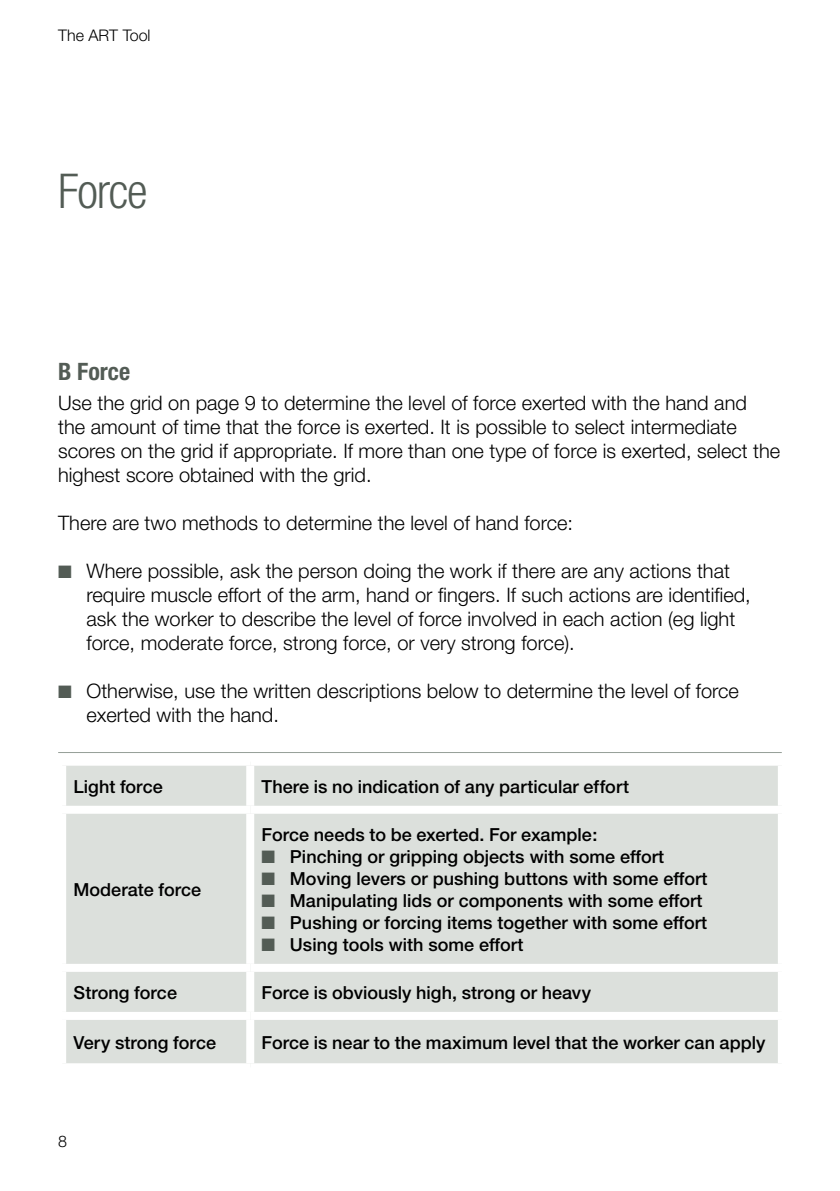
<style>
.page{position:relative;width:840px;height:1191px;background:#fff}
.page>*{position:absolute;margin:0;border:0;box-sizing:border-box;transform-origin:0 0}
.t1{font:300 condensed 48px "Helvetica Neue";letter-spacing:-.025em;color:#535c55}
.t2{font:700 condensed 24px "Helvetica Neue";color:#535c55}
.t3{font:300 20px/24px "Helvetica Neue";color:#000}
.t4{font:500 18px/22px "Helvetica Neue";color:#000}
.t5{font:18px/22px "Zapf Dingbats ITC";color:#535c55;text-align:justify}
.t6{font:300 16px "Helvetica Neue";color:#000}
.s1{color:#535c55}
</style>
<div class="page">
<hr style="left:58px;top:752px;width:723px;height:1px;background:#969f98">
<div style="left:66px;top:765px;width:711px;height:298px;background:#dce0dc"></div>
<div style="left:246px;top:765px;width:8px;height:40px;background:#fff"></div>
<div style="left:58px;top:805px;width:192px;height:8px;background:#fff"></div>
<div style="left:250px;top:805px;width:535px;height:8px;background:#fff"></div>
<div style="left:246px;top:813px;width:8px;height:150px;background:#fff"></div>
<div style="left:58px;top:963px;width:192px;height:8px;background:#fff"></div>
<div style="left:250px;top:963px;width:535px;height:8px;background:#fff"></div>
<div style="left:246px;top:971px;width:8px;height:41px;background:#fff"></div>
<div style="left:58px;top:1012px;width:192px;height:8px;background:#fff"></div>
<div style="left:250px;top:1012px;width:535px;height:8px;background:#fff"></div>
<div style="left:246px;top:1020px;width:8px;height:43px;background:#fff"></div>
<p class="t6" style="left:58px;top:25px;width:94px">The ART Tool</p>
<h2 class="t1" style="left:58px;top:164px;width:91px">Force</h2>
<p class="t2" style="left:58px;top:357px;width:73px">B Force</p>
<p class="t3" style="left:58px;top:391px;width:723px">Use the grid on page 9 to determine the level of force exerted with the hand and<br>the amount of time that the force is exerted. It is possible to select intermediate scores on the grid if appropriate. If more than one type of force is exerted, select the highest score obtained with the grid.</p>
<p class="t3" style="left:58px;top:511px;width:516px">There are two methods to determine the level of hand force:</p>
<p class="t3" style="left:86px;top:559px;width:665px;text-indent:-28px"><span class="s1">■</span> Where possible, ask the person doing the work if there are any actions that require muscle effort of the arm, hand or fingers. If such actions are identified, ask the worker to describe the level of force involved in each action (eg light force, moderate force, strong force, or very strong force).</p>
<p class="t3" style="left:86px;top:679px;width:653px;text-indent:-28px"><span class="s1">■</span> Otherwise, use the written descriptions below to determine the level of force exerted with the hand.</p>
<p class="t4" style="left:73px;top:775px;width:91px">Light force</p>
<p class="t4" style="left:261px;top:775px;width:369px">There is no ndication of any particular effort</p>
<p class="t4" style="left:358px;top:775px;width:6px">i</p>
<p class="t4" style="left:73px;top:878px;width:129px">Moderate force</p>
<p class="t4" style="left:290px;top:823px;width:419px;text-indent:-28px">Force needs to be exerted. For examp e:<br>Pinching or gripping objects with some effort Moving levers or pushing buttons with some effort Manipulating lids or components with some effort Pushing or forcing items together with some effort Using tools with some effort</p>
<p class="t4" style="left:577px;top:823px;width:6px">l</p>
<p class="t5" style="left:261px;top:845px;width:15px">■ ■ ■ ■ ■</p>
<p class="t4" style="left:73px;top:981px;width:105px">Strong force</p>
<p class="t4" style="left:261px;top:981px;width:331px">Force is obv ous y high, strong or heavy</p>
<p class="t4" style="left:73px;top:1031px;width:144px">Very strong force</p>
<p class="t4" style="left:363px;top:981px;width:6px">i</p>
<p class="t4" style="left:397px;top:981px;width:6px">l</p>
<p class="t4" style="left:261px;top:1031px;width:505px">Force is near to the max mum leve that the worker can apply</p>
<p class="t4" style="left:461px;top:1031px;width:6px">i</p>
<p class="t4" style="left:545px;top:1031px;width:6px">l</p>
<p class="t6" style="left:58px;top:1131px;width:10px">8</p>
</div>
